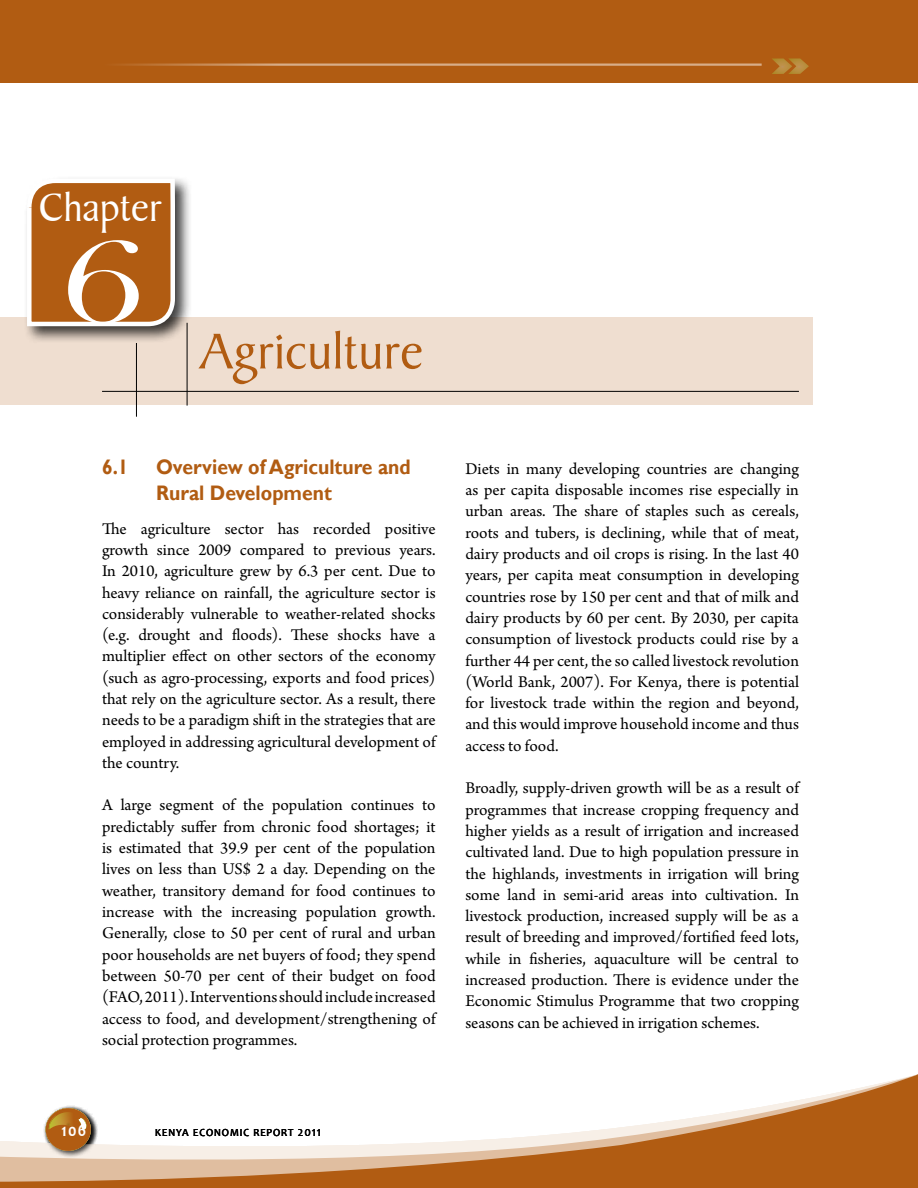
<style>
.page{position:relative;width:918px;height:1188px;background:#fff}
.page>*{position:absolute;margin:0;border:0;box-sizing:border-box;transform-origin:0 0}
.t1{font:121.65px "Bask Old Face";color:#fff;scale:1.41 1}
.t2{font:54px "Baker Signet BT";color:#b15c12}
.t3{font:42px "Baker Signet BT";color:#fff}
.t4{font:700 21px/25.2px "Gill Sans";color:#b15c12;scale:.92 1}
.t5{font:700 18px "Candara";color:#fff;scale:.88 1}
.t6{font:17.25px/21.3px "Arno Pro";color:#000;text-align:justify}
.t7{font:13.5px "Candara";letter-spacing:.08em;color:#000;scale:.88 1}
</style>
<div class="page">
<svg style="left:0;top:1074px;width:918px;height:114px"></svg>
<div style="left:44px;top:1105px;width:55px;height:53px;background:#000;opacity:.75"></div>
<svg style="left:45px;top:1108px;width:47px;height:43px;background:#b57d41"></svg>
<div style="left:0;top:317px;width:813px;height:88px;background:#efded0"></div>
<div style="left:24px;top:176px;width:169px;height:168px;background:#000;opacity:.75"></div>
<svg style="left:25px;top:176px;width:152px;height:152px;background:#b97336"></svg>
<hr style="left:102px;top:391px;width:697px;height:1px;background:#000">
<hr style="left:187px;top:323px;width:1px;height:83px;background:#000">
<hr style="left:136px;top:343px;width:1px;height:74px;background:#000">
<div style="left:0;top:0;width:918px;height:82px;background:#b15c12"></div>
<hr style="left:93px;top:64px;width:669px;height:2px;background:#d8ad88">
<svg style="left:772px;top:58px;width:37px;height:16px"></svg>
<h3 class="t3" style="left:39px;top:183px;width:125px">Chapter</h3>
<h1 class="t1" style="left:61px;top:215px;width:61px">6</h1>
<h2 class="t2" style="left:200px;top:319px;width:225px">Agriculture</h2>
<p class="t4" style="left:102px;top:455px;width:30px">6.1</p>
<p class="t4" style="left:156px;top:455px;width:278px">Overview of Agriculture and<br>Rural Development</p>
<p class="t6" style="left:102px;top:519px;width:335px">The agriculture sector has recorded positive growth since 2009 compared to previous years.<br>In 2010, agriculture grew by 6.3 per cent. Due to heavy reliance on rainfall, the agriculture sector is considerably vulnerable to weather-related shocks (e.g. drought and floods). These shocks have a multiplier effect on other sectors of the economy (such as agro-processing, exports and food prices) that rely on the agriculture sector. As a result, there needs to be a paradigm shift in the strategies that are employed in addressing agricultural development of the country.</p>
<p class="t6" style="left:102px;top:796px;width:335px">A large segment of the population continues to predictably suffer from chronic food shortages; it is estimated that 39.9 per cent of the population lives on less than US$ 2 a day. Depending on the weather, transitory demand for food continues to increase with the increasing population growth.<br>Generally, close to 50 per cent of rural and urban poor households are net buyers of food; they spend between 50-70 per cent of their budget on food (FAO, 2011). Interventions should include increased access to food, and development/strengthening of social protection programmes.</p>
<p class="t6" style="left:465px;top:459px;width:335px">Diets in many developing countries are changing as per capita disposable incomes rise especially in urban areas. The share of staples such as cereals, roots and tubers, is declining, while that of meat, dairy products and oil crops is rising. In the last 40 years, per capita meat consumption in developing countries rose by 150 per cent and that of milk and dairy products by 60 per cent. By 2030, per capita consumption of livestock products could rise by a further 44 per cent, the so called livestock revolution (World Bank, 2007). For Kenya, there is potential for livestock trade within the region and beyond, and this would improve household income and thus access to food.</p>
<p class="t6" style="left:465px;top:778px;width:335px">Broadly, supply-driven growth will be as a result of programmes that increase cropping frequency and higher yields as a result of irrigation and increased cultivated land. Due to high population pressure in the highlands, investments in irrigation will bring some land in semi-arid areas into cultivation. In livestock production, increased supply will be as a result of breeding and improved/fortified feed lots, while in fisheries, aquaculture will be central to increased production. There is evidence under the Economic Stimulus Programme that two cropping seasons can be achieved in irrigation schemes.</p>
<p class="t5" style="left:62px;top:1118px;width:30px">106</p>
<p class="t7" style="left:155px;top:1123px;width:190px">kenya economic report 2011</p>
</div>
